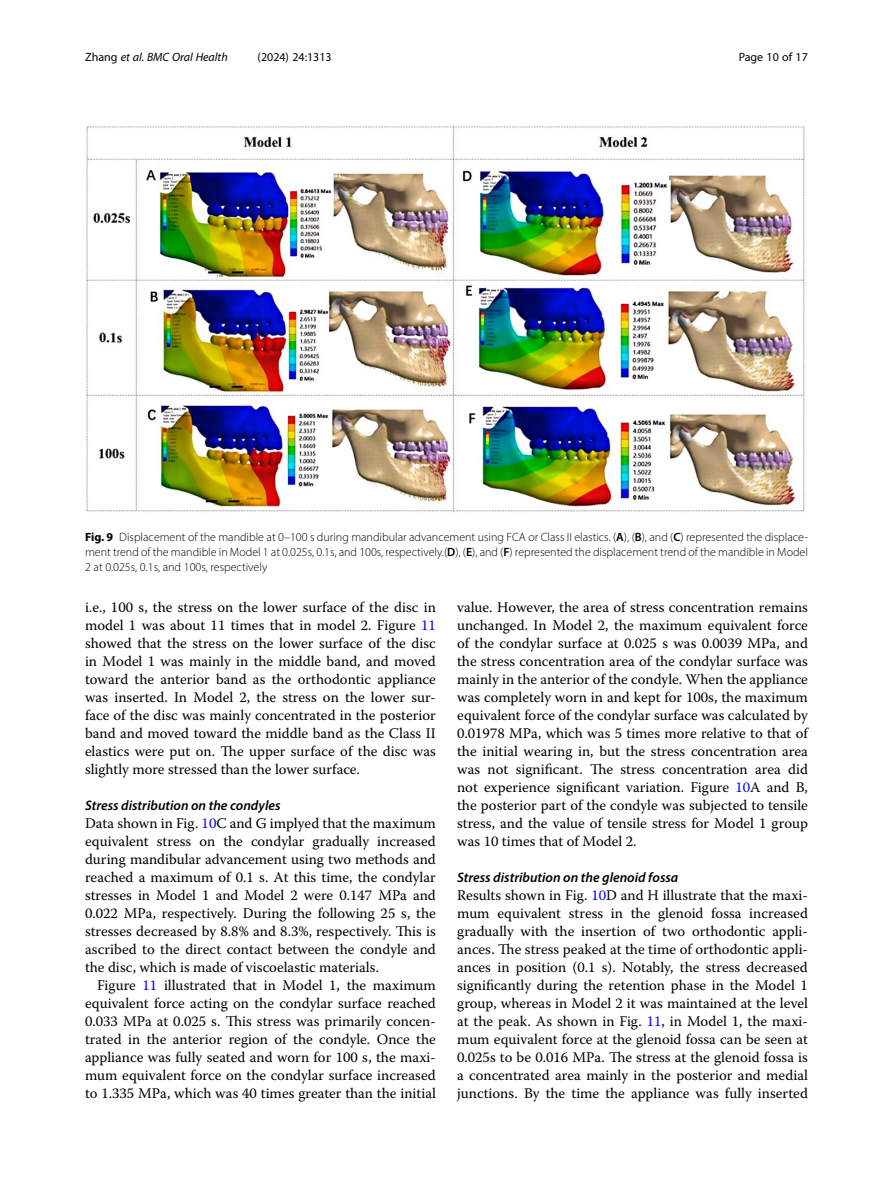
<style>
.page{position:relative;width:893px;height:1191px;background:#fff}
.page>*{position:absolute;margin:0;border:0;box-sizing:border-box;transform-origin:0 0}
.Body_Text{font:14.7px/18px "Warnock Pro";color:#000;text-align:justify}
.Body_Text_Indent{font:14.7px/18px "Warnock Pro";color:#000;text-align:justify}
.Head_3{font:italic 600 13.8px "Myriad Pro";color:#000}
.Figure_Caption{font:300 12px/15px "Myriad Pro";color:#000;text-align:justify}
.t1{font:italic 12px "Myriad Pro";color:#000}
.t2{font:12px "Myriad Pro";color:#000}
.s1{font-style:normal}
.s2{font-weight:700}
.s3{font-weight:600}
.s4{color:#00f}
</style>
<div class="page">
<img style="left:86px;top:126px;width:719px;height:387px">
<p class="t1" style="left:85px;top:50px;width:144px"><span class="s1">Zhang</span> et al. BMC Oral Health</p>
<p class="t2" style="left:258px;top:50px;width:76px">(2024) 24:1313</p>
<p class="t2" style="left:739px;top:50px;width:71px">Page 10 of 17</p>
<p class="Figure_Caption" style="left:85px;top:529px;width:724px"><span class="s2">Fig. 9</span> Displacement of the mandible at 0–100 s during mandibular advancement using FCA or Class II elastics. (<span class="s3">A</span>), (<span class="s3">B</span>), and (<span class="s3">C</span>) represented the displace&shy;ment trend of the mandible in Model 1 at 0.025s, 0.1s, and 100s, respectively.(<span class="s3">D</span>), (<span class="s3">E</span>), and (<span class="s3">F</span>) represented the displacement trend of the mandible in Model 2 at 0.025s, 0.1s, and 100s, respectively</p>
<p class="Body_Text" style="left:85px;top:598px;width:352px">i.e., 100 s, the stress on the lower surface of the disc in model 1 was about 11 times that in model 2. Figure <span class="s4">11 </span>showed that the stress on the lower surface of the disc in Model 1 was mainly in the middle band, and moved toward the anterior band as the orthodontic appliance was inserted. In Model 2, the stress on the lower sur&shy;face of the disc was mainly concentrated in the posterior band and moved toward the middle band as the Class II elastics were put on. The upper surface of the disc was slightly more stressed than the lower surface.</p>
<p class="Head_3" style="left:85px;top:797px;width:197px">Stress distribution on the condyles</p>
<p class="Body_Text" style="left:85px;top:814px;width:352px">Data shown in Fig. <span class="s4">10</span>C and G implyed that the maximum equivalent stress on the condylar gradually increased during mandibular advancement using two methods and reached a maximum of 0.1 s. At this time, the condylar stresses in Model 1 and Model 2 were 0.147 MPa and 0.022 MPa, respectively. During the following 25 s, the stresses decreased by 8.8% and 8.3%, respectively. This is ascribed to the direct contact between the condyle and the disc, which is made of viscoelastic materials.</p>
<p class="Body_Text_Indent" style="left:85px;top:976px;width:352px;text-indent:12px">Figure <span class="s4">11</span> illustrated that in Model 1, the maximum equivalent force acting on the condylar surface reached 0.033 MPa at 0.025 s. This stress was primarily concen&shy;trated in the anterior region of the condyle. Once the appliance was fully seated and worn for 100 s, the maxi&shy;mum equivalent force on the condylar surface increased to 1.335 MPa, which was 40 times greater than the initial</p>
<p class="Body_Text_Indent" style="left:457px;top:598px;width:352px">value. However, the area of stress concentration remains unchanged. In Model 2, the maximum equivalent force of the condylar surface at 0.025 s was 0.0039 MPa, and the stress concentration area of the condylar surface was mainly in the anterior of the condyle. When the appliance was completely worn in and kept for 100s, the maximum equivalent force of the condylar surface was calculated by 0.01978 MPa, which was 5 times more relative to that of the initial wearing in, but the stress concentration area was not significant. The stress concentration area did not experience significant variation. Figure <span class="s4">10</span>A and B, the posterior part of the condyle was subjected to tensile stress, and the value of tensile stress for Model 1 group was 10 times that of Model 2.</p>
<p class="Head_3" style="left:457px;top:869px;width:223px">Stress distribution on the glenoid fossa</p>
<p class="Body_Text" style="left:457px;top:886px;width:352px">Results shown in Fig. <span class="s4">10</span>D and H illustrate that the maxi&shy;mum equivalent stress in the glenoid fossa increased gradually with the insertion of two orthodontic appli&shy;ances. The stress peaked at the time of orthodontic appli&shy;ances in position (0.1 s). Notably, the stress decreased significantly during the retention phase in the Model 1 group, whereas in Model 2 it was maintained at the level at the peak. As shown in Fig. <span class="s4">11</span>, in Model 1, the maxi&shy;mum equivalent force at the glenoid fossa can be seen at 0.025s to be 0.016 MPa. The stress at the glenoid fossa is a concentrated area mainly in the posterior and medial junctions. By the time the appliance was fully inserted</p>
</div>
